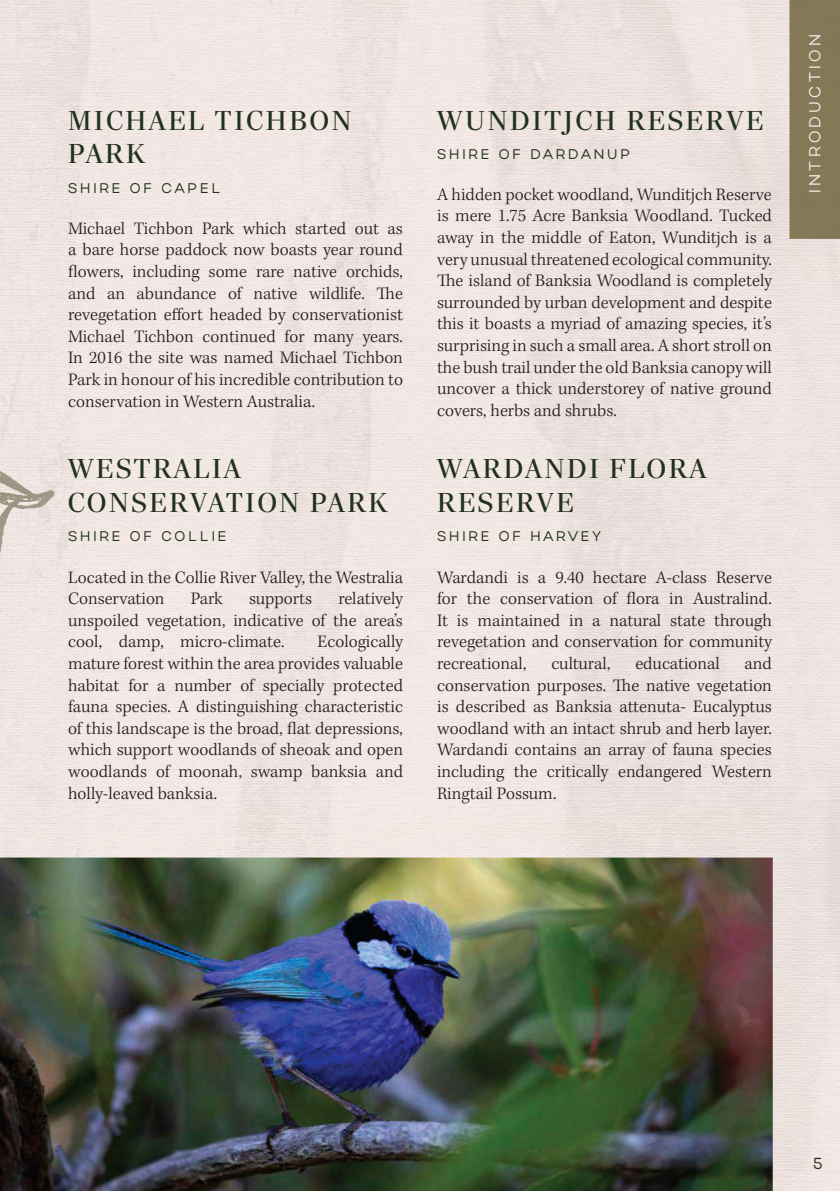
<style>
.page{position:relative;width:840px;height:1191px;background:#fff}
.page>*{position:absolute;margin:0;border:0;box-sizing:border-box;transform-origin:0 0}
.t1{font:28px/33.6px "Richmond Display";letter-spacing:.1em;color:#21321b}
.t2{font:300 18px/21.6px "Kepler Std";color:#231f20;text-align:justify}
.t3{font:16px "Actay";letter-spacing:.21em;color:#f3eae4}
.t4{font:16px "Actay";color:#21321b}
.t5{font:14px "Actay";letter-spacing:.21em;color:#21321b}
</style>
<div class="page">
<img style="left:0;top:0;width:839px;height:1191px">
<p class="t1" style="left:68px;top:103px;width:285px">MICHAEL TICHBON<br>PARK</p>
<p class="t5" style="left:68px;top:179px;width:154px">SHIRE OF CAPEL</p>
<p class="t2" style="left:68px;top:218px;width:336px">Michael Tichbon Park which started out as a bare horse paddock now boasts year round flowers, including some rare native orchids, and an abundance of native wildlife. The revegetation effort headed by conservationist Michael Tichbon continued for many years.<br>In 2016 the site was named Michael Tichbon Park in honour of his incredible contribution to conservation in Western Australia.</p>
<p class="t1" style="left:68px;top:452px;width:320px">WESTRALIA<br>CONSERVATION PARK</p>
<p class="t5" style="left:68px;top:528px;width:160px">SHIRE OF COLLIE</p>
<p class="t2" style="left:68px;top:567px;width:336px">Located in the Collie River Valley, the Westralia<br>Conservation</p>
<p class="t2" style="left:68px;top:588px;width:336px;text-indent:270px">relatively unspoiled vegetation, indicative of the area’s cool, damp, micro-climate.</p>
<p class="t2" style="left:190px;top:588px;width:34px">Park</p>
<p class="t2" style="left:249px;top:588px;width:65px">supports</p>
<p class="t2" style="left:68px;top:632px;width:336px;text-indent:249px">Ecologically mature forest within the area provides valuable habitat for a number of specially protected fauna species. A distinguishing characteristic of this landscape is the broad, flat depressions, which support woodlands of sheoak and open woodlands of moonah, swamp banksia and holly-leaved banksia.</p>
<p class="t1" style="left:437px;top:103px;width:327px">WUNDITJCH RESERVE</p>
<p class="t5" style="left:437px;top:145px;width:194px">SHIRE OF DARDANUP</p>
<p class="t2" style="left:437px;top:184px;width:336px">A hidden pocket woodland, Wunditjch Reserve is mere 1.75 Acre Banksia Woodland. Tucked away in the middle of Eaton, Wunditjch is a very unusual threatened ecological community.<br>The island of Banksia Woodland is completely surrounded by urban development and despite this it boasts a myriad of amazing species, it’s surprising in such a small area. A short stroll on the bush trail under the old Banksia canopy will uncover a thick understorey of native ground covers, herbs and shrubs.</p>
<p class="t1" style="left:437px;top:452px;width:270px">WARDANDI FLORA<br>RESERVE</p>
<p class="t5" style="left:437px;top:528px;width:165px">SHIRE OF HARVEY</p>
<p class="t2" style="left:437px;top:567px;width:336px">Wardandi is a 9.40 hectare A-class Reserve for the conservation of flora in Australind.<br>It is maintained in a natural state through revegetation and conservation for community recreational,</p>
<p class="t2" style="left:437px;top:653px;width:336px;text-indent:307px">and conservation purposes. The native vegetation is described as Banksia attenuta- Eucalyptus woodland with an intact shrub and herb layer.<br>Wardandi contains an array of fauna species including the critically endangered Western Ringtail Possum.</p>
<p class="t2" style="left:551px;top:653px;width:60px">cultural,</p>
<p class="t2" style="left:635px;top:653px;width:86px">educational</p>
<p class="t3" style="left:805px;top:193px;width:160px;rotate:-90deg">INTRODUCTION</p>
<p class="t4" style="left:812px;top:1154px;width:12px">5</p>
</div>
